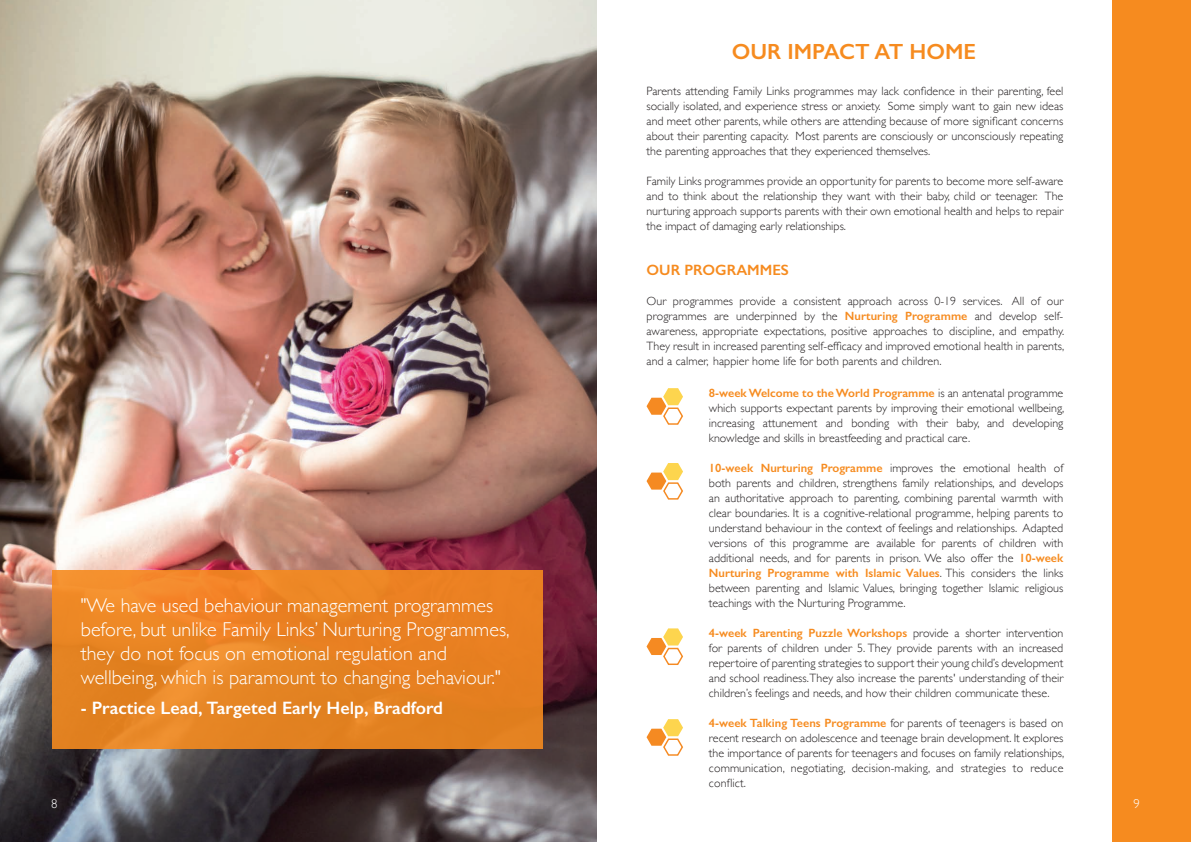
<style>
.page{position:relative;width:1191px;height:842px;background:#fff}
.page>*{position:absolute;margin:0;border:0;box-sizing:border-box;transform-origin:0 0}
.Title_orange{font:600 22px "Gill Sans";color:#f68b1f}
.Title_bigger{font:300 20px/24px "Gill Sans";color:#fff}
.Title_bigger-2{font:600 18px "Gill Sans";color:#fff}
.Paragraph_Slightly_B{font:600 15px "Gill Sans";color:#f68b1f}
.Paragraph_bigger{font:300 13px "Gill Sans";color:#fff}
.Paragraph_Slightly_B-2{font:300 12px/15px "Gill Sans";color:#231f20;text-align:justify}
.s1{font-weight:600;color:#f68b1f}
</style>
<div class="page">
<img style="left:0;top:0;width:596px;height:842px">
<div style="left:1112px;top:0;width:79px;height:842px;background:#f68b1f"></div>
<svg style="left:646px;top:388px;width:37px;height:37px"></svg>
<svg style="left:646px;top:463px;width:37px;height:37px"></svg>
<svg style="left:646px;top:628px;width:37px;height:37px"></svg>
<svg style="left:646px;top:719px;width:37px;height:37px"></svg>
<div style="left:52px;top:570px;width:491px;height:178px;background:linear-gradient(to right,#eb8827,#e67f20)"></div>
<p class="Title_bigger" style="left:81px;top:593px;width:430px">"We have used behaviour management programmes before, but unlike Family Links’ Nurturing Programmes, they do not focus on emotional regulation and wellbeing, which is paramount to changing behaviour."</p>
<p class="Title_bigger-2" style="left:81px;top:697px;width:364px">- Practice Lead, Targeted Early Help, Bradford</p>
<p class="Paragraph_bigger" style="left:51px;top:794px;width:8px">8</p>
<p class="Title_orange" style="left:731px;top:38px;width:246px">OUR IMPACT AT HOME</p>
<p class="Paragraph_Slightly_B-2" style="left:646px;top:83px;width:418px">Parents attending Family Links programmes may lack confidence in their parenting, feel socially isolated, and experience stress or anxiety. Some simply want to gain new ideas and meet other parents, while others are attending because of more significant concerns about their parenting capacity. Most parents are consciously or unconsciously repeating the parenting approaches that they experienced themselves.</p>
<p class="Paragraph_Slightly_B-2" style="left:646px;top:173px;width:418px">Family Links programmes provide an opportunity for parents to become more self-aware and to think about the relationship they want with their baby, child or teenager. The nurturing approach supports parents with their own emotional health and helps to repair the impact of damaging early relationships.</p>
<p class="Paragraph_Slightly_B" style="left:646px;top:261px;width:144px">OUR PROGRAMMES</p>
<p class="Paragraph_Slightly_B-2" style="left:646px;top:293px;width:419px">Our programmes provide a consistent approach across 0-19 services. All of our programmes are underpinned by the <span class="s1">Nurturing Programme</span> and develop self&shy;awareness, appropriate expectations, positive approaches to discipline, and empathy.<br>They result in increased parenting self-efficacy and improved emotional health in parents, and a calmer, happier home life for both parents and children.</p>
<p class="Paragraph_Slightly_B-2" style="left:709px;top:385px;width:357px"><span class="s1">8-week Welcome to the World Programme</span> is an antenatal programme which supports expectant parents by improving their emotional wellbeing, increasing attunement and bonding with their baby, and developing knowledge and skills in breastfeeding and practical care.</p>
<p class="Paragraph_Slightly_B-2" style="left:709px;top:460px;width:356px"><span class="s1">10-week Nurturing Programme</span> improves the emotional health of both parents and children, strengthens family relationships, and develops an authoritative approach to parenting, combining parental warmth with clear boundaries. It is a cognitive-relational programme, helping parents to understand behaviour in the context of feelings and relationships. Adapted versions of this programme are available for parents of children with additional needs, and for parents in prison. We also offer the <span class="s1">10-week Nurturing Programme with Islamic Values</span>. This considers the links between parenting and Islamic Values, bringing together Islamic religious teachings with the Nurturing Programme.</p>
<p class="Paragraph_Slightly_B-2" style="left:709px;top:625px;width:356px"><span class="s1">4-week Parenting Puzzle Workshops</span> provide a shorter intervention for parents of children under 5. They provide parents with an increased repertoire of parenting strategies to support their young child’s development and school readiness. They also increase the parents' understanding of their children’s feelings and needs, and how their children communicate these.</p>
<p class="Paragraph_Slightly_B-2" style="left:709px;top:715px;width:357px"><span class="s1">4-week Talking Teens Programme</span> for parents of teenagers is based on recent research on adolescence and teenage brain development. It explores the importance of parents for teenagers and focuses on family relationships, communication, negotiating, decision-making, and strategies to reduce conflict.</p>
<p class="Paragraph_bigger" style="left:1133px;top:794px;width:8px">9</p>
</div>
